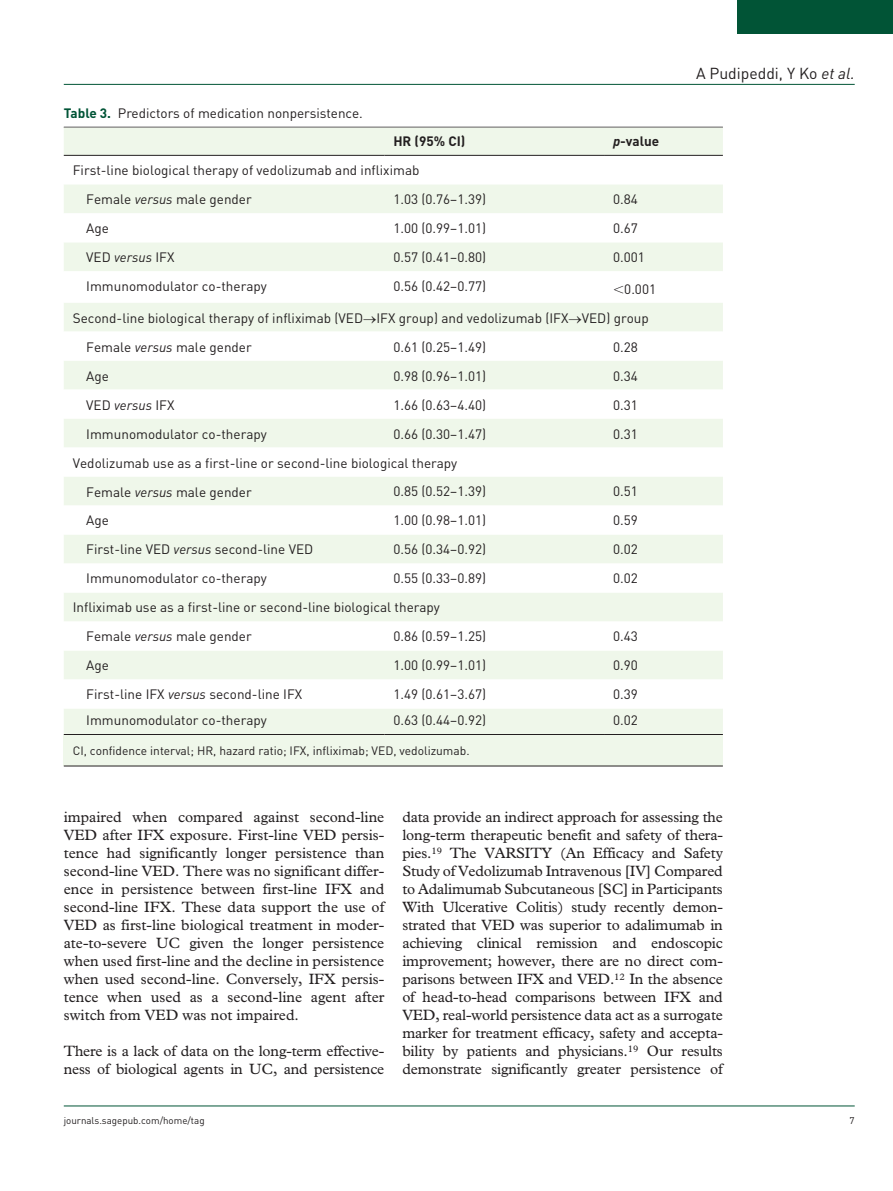
<style>
.page{position:relative;width:893px;height:1191px;background:#fff}
.page>*{position:absolute;margin:0;border:0;box-sizing:border-box;transform-origin:0 0}
.t1{font:15.75px "DIN";color:#231f20}
.t2{font:15px/18px "Plantin Std";letter-spacing:-.01em;color:#231f20;text-align:justify}
.t3{font:13.5px/29px "DIN";color:#231f20}
.t4{font:700 13.5px "DIN";color:#231f20}
.t5{font:12px "DIN";color:#231f20}
.t6{font:9.75px "DIN";color:#231f20}
.s1{font-weight:700;color:#015436}
.s2{font-style:italic}
</style>
<div class="page">
<hr style="left:64px;top:84px;width:791px;height:1px;background:#015436">
<hr style="left:64px;top:1105px;width:791px;height:1px;background:#015436">
<div style="left:738px;top:0;width:155px;height:34px;background:#015436"></div>
<div style="left:64px;top:735px;width:659px;height:31px;background:#eff7ea"></div>
<hr style="left:64px;top:127px;width:659px;height:1px;background:#231f20">
<hr style="left:64px;top:765px;width:659px;height:1px;background:#231f20">
<div style="left:64px;top:128px;width:659px;height:606px;background:#eff7ea"></div>
<svg style="left:64px;top:156px;width:659px;height:552px"></svg>
<hr style="left:64px;top:155px;width:320px;height:1px;background:#231f20">
<hr style="left:384px;top:155px;width:220px;height:1px;background:#231f20">
<hr style="left:604px;top:155px;width:119px;height:1px;background:#231f20">
<hr style="left:64px;top:734px;width:320px;height:1px;background:#231f20">
<hr style="left:384px;top:734px;width:220px;height:1px;background:#231f20">
<hr style="left:604px;top:734px;width:119px;height:1px;background:#231f20">
<svg style="left:614px;top:285px;width:9px;height:8px"></svg>
<p class="t3" style="left:64px;top:98px;width:300px"><span class="s1">Table 3.</span> Predictors of medication nonpersistence.</p>
<p class="t4" style="left:393px;top:133px;width:74px">HR (95% CI)</p>
<p class="t4" style="left:613px;top:133px;width:48px"><span class="s2">p</span>-value</p>
<p class="t3" style="left:86px;top:156px;width:335px;text-indent:-14px">First-line biological therapy of vedolizumab and infliximab<br>Female <span class="s2">versus</span> male gender</p>
<p class="t3" style="left:393px;top:185px;width:94px">1.03 (0.76–1.39)</p>
<p class="t3" style="left:613px;top:185px;width:26px">0.84</p>
<p class="t3" style="left:86px;top:214px;width:24px">Age</p>
<p class="t3" style="left:393px;top:214px;width:94px">1.00 (0.99–1.01)</p>
<p class="t3" style="left:613px;top:214px;width:26px">0.67</p>
<p class="t3" style="left:86px;top:243px;width:90px">VED <span class="s2">versus</span> IFX</p>
<p class="t3" style="left:393px;top:243px;width:94px">0.57 (0.41–0.80)</p>
<p class="t3" style="left:613px;top:243px;width:33px">0.001</p>
<p class="t3" style="left:86px;top:272px;width:182px">Immunomodulator co-therapy</p>
<p class="t3" style="left:393px;top:272px;width:94px">0.56 (0.42–0.77)</p>
<p class="t3" style="left:624px;top:274px;width:33px">0.001</p>
<p class="t3" style="left:73px;top:303px;width:578px">Second-line biological therapy of infliximab (VED→IFX group) and vedolizumab (IFX→VED) group</p>
<p class="t3" style="left:86px;top:332px;width:167px">Female <span class="s2">versus</span> male gender</p>
<p class="t3" style="left:393px;top:332px;width:94px">0.61 (0.25–1.49)</p>
<p class="t3" style="left:613px;top:332px;width:26px">0.28</p>
<p class="t3" style="left:86px;top:361px;width:24px">Age</p>
<p class="t3" style="left:393px;top:361px;width:94px">0.98 (0.96–1.01)</p>
<p class="t3" style="left:613px;top:361px;width:26px">0.34</p>
<p class="t3" style="left:86px;top:390px;width:90px">VED <span class="s2">versus</span> IFX</p>
<p class="t3" style="left:393px;top:390px;width:94px">1.66 (0.63–4.40)</p>
<p class="t3" style="left:613px;top:390px;width:26px">0.31</p>
<p class="t3" style="left:86px;top:419px;width:182px">Immunomodulator co-therapy</p>
<p class="t3" style="left:393px;top:419px;width:94px">0.66 (0.30–1.47)</p>
<p class="t3" style="left:613px;top:419px;width:26px">0.31</p>
<p class="t3" style="left:86px;top:448px;width:373px;text-indent:-14px">Vedolizumab use as a first-line or second-line biological therapy<br>Female <span class="s2">versus</span> male gender</p>
<p class="t3" style="left:393px;top:477px;width:94px">0.85 (0.52–1.39)</p>
<p class="t3" style="left:613px;top:477px;width:26px">0.51</p>
<p class="t3" style="left:86px;top:506px;width:24px">Age</p>
<p class="t3" style="left:393px;top:506px;width:94px">1.00 (0.98–1.01)</p>
<p class="t3" style="left:613px;top:506px;width:26px">0.59</p>
<p class="t3" style="left:86px;top:535px;width:228px">First-line VED <span class="s2">versus</span> second-line VED</p>
<p class="t3" style="left:393px;top:535px;width:94px">0.56 (0.34–0.92)</p>
<p class="t3" style="left:613px;top:535px;width:26px">0.02</p>
<p class="t3" style="left:86px;top:564px;width:182px">Immunomodulator co-therapy</p>
<p class="t3" style="left:393px;top:564px;width:94px">0.55 (0.33–0.89)</p>
<p class="t3" style="left:613px;top:564px;width:26px">0.02</p>
<p class="t3" style="left:86px;top:593px;width:355px;text-indent:-14px">Infliximab use as a first-line or second-line biological therapy<br>Female <span class="s2">versus</span> male gender</p>
<p class="t3" style="left:393px;top:622px;width:94px">0.86 (0.59–1.25)</p>
<p class="t3" style="left:613px;top:622px;width:26px">0.43</p>
<p class="t3" style="left:86px;top:651px;width:24px">Age</p>
<p class="t3" style="left:393px;top:651px;width:94px">1.00 (0.99–1.01)</p>
<p class="t3" style="left:613px;top:651px;width:26px">0.90</p>
<p class="t3" style="left:86px;top:680px;width:217px">First-line IFX <span class="s2">versus</span> second-line IFX</p>
<p class="t3" style="left:393px;top:680px;width:94px">1.49 (0.61–3.67)</p>
<p class="t3" style="left:613px;top:680px;width:26px">0.39</p>
<p class="t3" style="left:86px;top:706px;width:182px">Immunomodulator co-therapy</p>
<p class="t3" style="left:393px;top:706px;width:94px">0.63 (0.44–0.92)</p>
<p class="t3" style="left:613px;top:706px;width:26px">0.02</p>
<p class="t5" style="left:73px;top:743px;width:398px">CI, confidence interval; HR, hazard ratio; IFX, infliximab; VED, vedolizumab.</p>
<p class="t1" style="left:696px;top:63px;width:160px">A Pudipeddi, Y Ko <span class="s2">et al.</span></p>
<p class="t2" style="left:64px;top:808px;width:322px">impaired when compared against second-line VED after IFX exposure. First-line VED persis&shy;tence had significantly longer persistence than second-line VED. There was no significant differ&shy;ence in persistence between first-line IFX and second-line IFX. These data support the use of VED as first-line biological treatment in moder&shy;ate-to-severe UC given the longer persistence when used first-line and the decline in persistence when used second-line. Conversely, IFX persis&shy;tence when used as a second-line agent after switch from VED was not impaired.</p>
<p class="t2" style="left:64px;top:1042px;width:322px">There is a lack of data on the long-term effective&shy;ness of biological agents in UC, and persistence</p>
<p class="t2" style="left:402px;top:808px;width:322px">data provide an indirect approach for assessing the long-term therapeutic benefit and safety of thera&shy;pies.<sup>19</sup> The VARSITY (An Efficacy and Safety Study of Vedolizumab Intravenous [IV] Compared to Adalimumab Subcutaneous [SC] in Participants With Ulcerative Colitis) study recently demon&shy;strated that VED was superior to adalimumab in achieving clinical remission and endoscopic improvement; however, there are no direct com&shy;parisons between IFX and VED.<sup>12</sup> In the absence of head-to-head comparisons between IFX and VED, real-world persistence data act as a surrogate marker for treatment efficacy, safety and accepta&shy;bility by patients and physicians.<sup>19</sup> Our results demonstrate significantly greater persistence of</p>
<p class="t6" style="left:64px;top:1114px;width:142px">journals.sagepub.com/home/tag</p>
<p class="t6" style="left:850px;top:1114px;width:7px">7</p>
</div>
